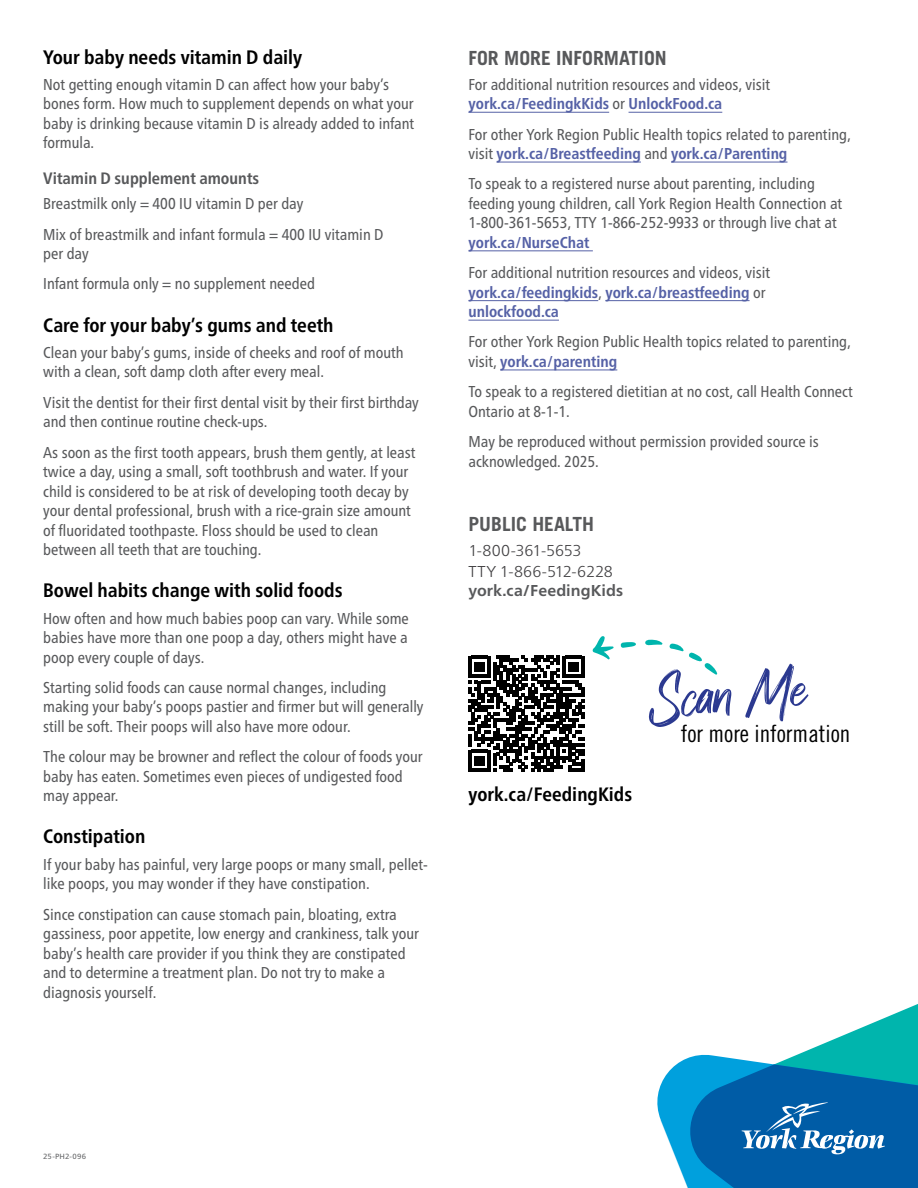
<style>
.page{position:relative;width:918px;height:1188px;background:#fff}
.page>*{position:absolute;margin:0;border:0;box-sizing:border-box;transform-origin:0 0}
.t1{font:59.25px "Dexotick By Dhan Studio";color:#2b3990}
.t2{font:23.7px "Trade Gothic LT Pro Cn 18";color:#000}
.t3{font:700 condensed 19.5px "Frutiger Neue LT Pro";color:#000}
.t4{font:700 19.5px "Trade Gothic LT Pro";color:#58595b}
.t5{font:700 condensed 19.35px "Frutiger Neue LT Pro";color:#000}
.t6{font:700 condensed 16.5px "Frutiger Neue LT Pro";color:#58595b}
.Body{font:condensed 15.75px/19.5px "Frutiger Neue LT Pro";color:#58595b}
.Body-2{font:700 condensed 15.75px/19.5px "Frutiger Neue LT Pro";color:#5561a6}
.Footer_Phone_Number{font:300 15.75px "Frutiger Neue LT Pro";letter-spacing:-.005em;color:#414042}
.Footer_URL{font:700 15.75px "Frutiger Neue LT Pro";letter-spacing:.005em;color:#58595b}
.t7{font:7.5px "Frutiger Neue LT Pro";letter-spacing:.02em;color:#636466}
.s1{font-weight:700;color:#5561a6}
.s2{font-weight:400;color:#58595b}
</style>
<div class="page">
<svg style="left:808px;top:1004px;width:110px;height:46px"></svg>
<svg style="left:657px;top:1050px;width:261px;height:138px;background:#2384bb"></svg>
<hr style="left:468px;top:112px;width:141px;height:1px;background:#5561a6">
<hr style="left:629px;top:112px;width:93px;height:1px;background:#5561a6">
<hr style="left:497px;top:162px;width:144px;height:1px;background:#5561a6">
<hr style="left:671px;top:162px;width:116px;height:1px;background:#5561a6">
<hr style="left:468px;top:250px;width:125px;height:1px;background:#5561a6">
<hr style="left:468px;top:300px;width:130px;height:1px;background:#5561a6">
<hr style="left:605px;top:300px;width:145px;height:1px;background:#5561a6">
<hr style="left:468px;top:320px;width:91px;height:1px;background:#5561a6">
<hr style="left:500px;top:370px;width:117px;height:1px;background:#5561a6">
<svg style="left:645px;top:639px;width:72px;height:36px"></svg>
<svg style="left:620px;top:642px;width:16px;height:6px"></svg>
<svg style="left:592px;top:636px;width:22px;height:24px"></svg>
<svg style="left:468px;top:656px;width:117px;height:116px"></svg>
<hr style="left:581px;top:759px;width:4px;height:13px;background:#000">
<h2 class="t3" style="left:43px;top:45px;width:261px">Your baby needs vitamin D daily</h2>
<p class="Body" style="left:43px;top:75px;width:373px">Not getting enough vitamin D can affect how your baby’s bones form. How much to supplement depends on what your baby is drinking because vitamin D is already added to infant formula.</p>
<h3 class="t6" style="left:43px;top:169px;width:218px">Vitamin D supplement amounts</h3>
<p class="Body" style="left:43px;top:194px;width:262px">Breastmilk only = 400 IU vitamin D per day</p>
<p class="Body" style="left:43px;top:224px;width:342px">Mix of breastmilk and infant formula = 400 IU vitamin D per day</p>
<p class="Body" style="left:43px;top:274px;width:273px">Infant formula only = no supplement needed</p>
<h2 class="t3" style="left:43px;top:313px;width:292px">Care for your baby’s gums and teeth</h2>
<p class="Body" style="left:43px;top:343px;width:362px">Clean your baby’s gums, inside of cheeks and roof of mouth with a clean, soft damp cloth after every meal.</p>
<p class="Body" style="left:43px;top:392px;width:377px">Visit the dentist for their first dental visit by their first birthday and then continue routine check-ups.</p>
<p class="Body" style="left:43px;top:442px;width:374px">As soon as the first tooth appears, brush them gently, at least twice a day, using a small, soft toothbrush and water. If your child is considered to be at risk of developing tooth decay by your dental professional, brush with a rice-grain size amount of fluoridated toothpaste. Floss should be used to clean between all teeth that are touching.</p>
<h2 class="t3" style="left:43px;top:579px;width:301px">Bowel habits change with solid foods</h2>
<p class="Body" style="left:43px;top:608px;width:367px;text-align:justify">How often and how much babies poop can vary. While some babies have more than one poop a day, others might have a poop every couple of days.</p>
<p class="Body" style="left:43px;top:678px;width:382px">Starting solid foods can cause normal changes, including making your baby’s poops pastier and firmer but will generally still be soft. Their poops will also have more odour.</p>
<p class="Body" style="left:43px;top:747px;width:381px">The colour may be browner and reflect the colour of foods your baby has eaten. Sometimes even pieces of undigested food may appear.</p>
<h2 class="t3" style="left:43px;top:825px;width:104px">Constipation</h2>
<p class="Body" style="left:43px;top:854px;width:386px">If your baby has painful, very large poops or many small, pellet&shy;like poops, you may wonder if they have constipation.</p>
<p class="Body" style="left:43px;top:904px;width:377px">Since constipation can cause stomach pain, bloating, extra gassiness, poor appetite, low energy and crankiness, talk your baby’s health care provider if you think they are constipated and to determine a treatment plan. Do not try to make a diagnosis yourself.</p>
<h2 class="t4" style="left:468px;top:46px;width:200px">FOR MORE INFORMATION</h2>
<p class="Body" style="left:468px;top:74px;width:303px">For additional nutrition resources and videos, visit <span class="s1">york.ca/FeedingkKids</span> or <span class="s1">UnlockFood.ca</span></p>
<p class="Body" style="left:468px;top:124px;width:384px">For other York Region Public Health topics related to parenting, visit <span class="s1">york.ca/Breastfeeding</span> and <span class="s1">york.ca/Parenting</span></p>
<p class="Body" style="left:468px;top:174px;width:375px">To speak to a registered nurse about parenting, including feeding young children, call York Region Health Connection at 1-800-361-5653, TTY 1-866-252-9933 or through live chat at <span class="s1">york.ca/NurseChat</span></p>
<p class="Body-2" style="left:468px;top:263px;width:303px"><span class="s2">For additional nutrition resources and videos, visit </span>york.ca/feedingkids<span class="s2">,</span> york.ca/breastfeeding <span class="s2">or </span>unlockfood.ca</p>
<p class="Body" style="left:468px;top:332px;width:384px">For other York Region Public Health topics related to parenting, visit, <span class="s1">york.ca/parenting</span></p>
<p class="Body" style="left:468px;top:382px;width:386px">To speak to a registered dietitian at no cost, call Health Connect<br>Ontario at 8-1-1.</p>
<p class="Body" style="left:468px;top:432px;width:352px">May be reproduced without permission provided source is acknowledged. 2025.</p>
<h2 class="t4" style="left:468px;top:512px;width:127px">PUBLIC HEALTH</h2>
<p class="Footer_Phone_Number" style="left:468px;top:541px;width:115px">1-800-361-5653</p>
<p class="Footer_Phone_Number" style="left:468px;top:562px;width:146px">TTY 1-866-512-6228</p>
<p class="Footer_URL" style="left:468px;top:581px;width:156px">york.ca/FeedingKids</p>
<p class="t1" style="left:644px;top:659px;width:160px;rotate:-5deg">Scan Me</p>
<p class="t2" style="left:681px;top:719px;width:171px">for more information</p>
<p class="t5" style="left:469px;top:783px;width:165px">york.ca/FeedingKids</p>
<p class="t7" style="left:43px;top:1152px;width:44px">25-PH2-096</p>
</div>
